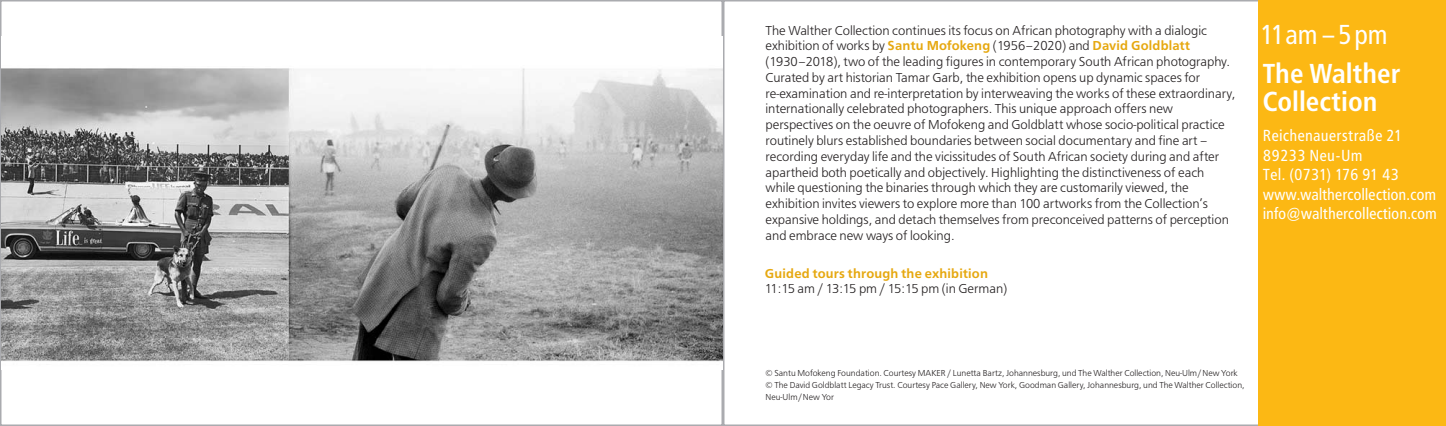
<style>
.page{position:relative;width:1446px;height:426px;background:#fff}
.page>*{position:absolute;margin:0;border:0;box-sizing:border-box;transform-origin:0 0}
.t1{font:700 27px/28.5px "Frutiger Condensed BQ";letter-spacing:.025em;color:#fff}
.t2{font:27px "Frutiger Condensed BQ";letter-spacing:.02em;color:#fff}
.t3{font:15.75px "Frutiger Condensed BQ";letter-spacing:.03em;color:#fff}
.t4{font:15.75px "Frutiger Condensed BQ";letter-spacing:.05em;color:#fff}
.t5{font:300 13.5px/15.8px "Frutus T";color:#231f20}
.t6{font:300 9px/12px "Frutus T";color:#231f20}
.s1{font-weight:500;color:#e6a810}
</style>
<div class="page">
<img style="left:1px;top:68px;width:721px;height:294px">
<div style="left:1259px;top:0;width:187px;height:425px;background:#fcb814"></div>
<p class="t5" style="left:765px;top:23px;width:471px">The Walther Collection continues its focus on African photography with a dialogic exhibition of works by <span class="s1">Santu Mofokeng</span> (1956–2020) and <span class="s1">David Goldblatt </span>(1930–2018), two of the leading figures in contemporary South African photography.<br>Curated by art historian Tamar Garb, the exhibition opens up dynamic spaces for re-examination and re-interpretation by interweaving the works of these extraordinary, internationally celebrated photographers. This unique approach offers new perspectives on the oeuvre of Mofokeng and Goldblatt whose socio-political practice routinely blurs established boundaries between social documentary and fine art – recording everyday life and the vicissitudes of South African society during and after apartheid both poetically and objectively. Highlighting the distinctiveness of each while questioning the binaries through which they are customarily viewed, the exhibition invites viewers to explore more than 100 artworks from the Collection’s expansive holdings, and detach themselves from preconceived patterns of perception and embrace new ways of looking.</p>
<p class="t5" style="left:765px;top:266px;width:244px"><span class="s1">Guided tours through the exhibition<br></span>11:15 am / 13:15 pm / 15:15 pm (in German)</p>
<p class="t2" style="left:1260px;top:23px;width:129px">11am – 5pm</p>
<p class="t1" style="left:1263px;top:61px;width:138px">The Walther<br>Collection</p>
<p class="t4" style="left:1263px;top:129px;width:141px">Reichenauerstraße 21</p>
<p class="t4" style="left:1263px;top:148px;width:101px">89233 Neu-Um</p>
<p class="t3" style="left:1263px;top:168px;width:137px">Tel. (0731) 176 91 43</p>
<p class="t3" style="left:1263px;top:187px;width:174px">www.walthercollection.com</p>
<p class="t3" style="left:1263px;top:207px;width:175px">info@walthercollection.com</p>
<p class="t6" style="left:765px;top:367px;width:474px">© Santu Mofokeng Foundation. Courtesy MAKER / Lunetta Bartz, Johannesburg, und The Walther Collection, Neu-Ulm / New York</p>
<p class="t6" style="left:765px;top:379px;width:480px">© The David Goldblatt Legacy Trust. Courtesy Pace Gallery, New York, Goodman Gallery, Johannesburg, und The Walther Collection,<br>Neu-Ulm / New Yor</p>
</div>
